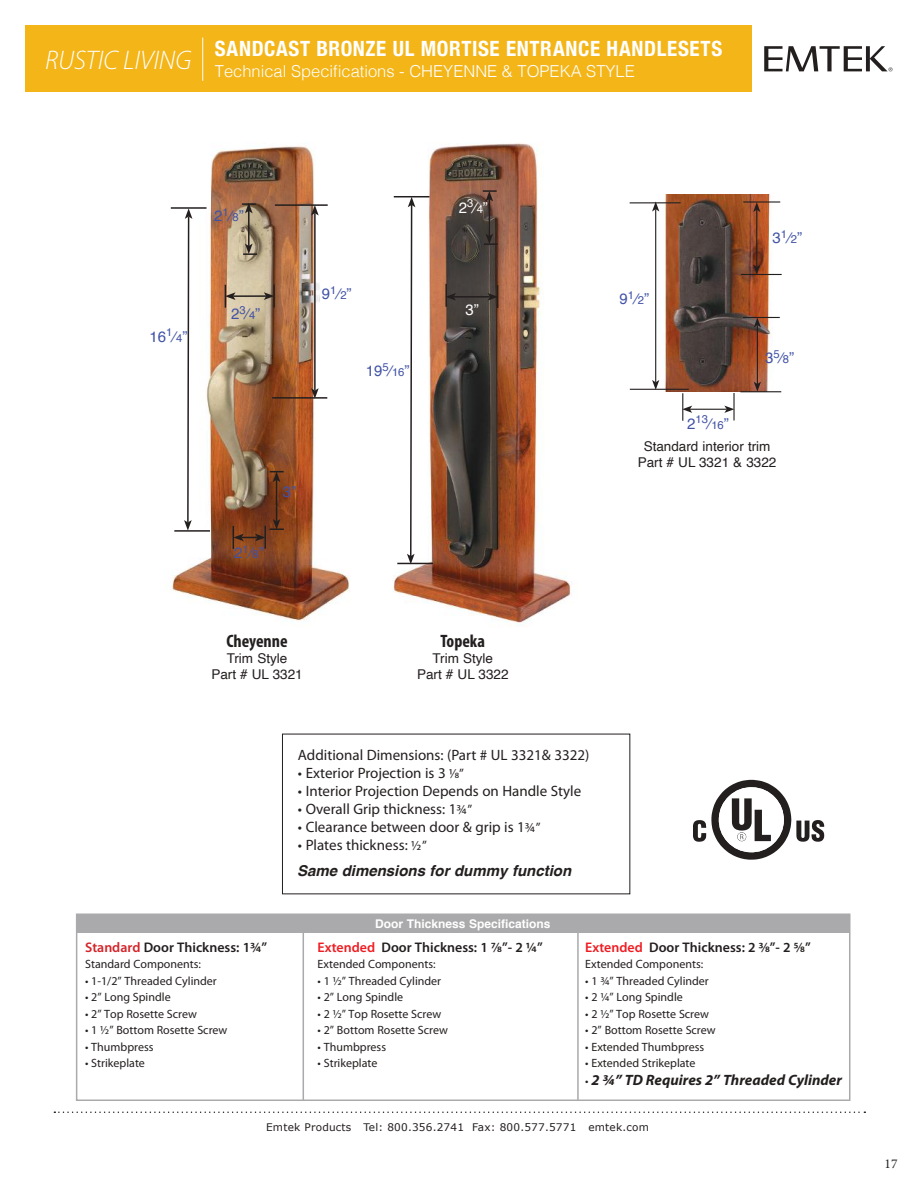
<style>
.page{position:relative;width:918px;height:1188px;background:#fff}
.page>*{position:absolute;margin:0;border:0;box-sizing:border-box;transform-origin:0 0}
.t1{font:italic 300 27px "Myriad Pro";color:#fff}
.t2{font:700 condensed 21px "Helvetica Neue";letter-spacing:.03em;color:#fff}
.t3{font:700 condensed 18px "Myriad Pro";color:#241f1f}
.t4{font:300 16.5px "Helvetica";color:#fff}
.t5{font:15px "Myriad Pro";color:#241f1f}
.t6{font:15px "Helvetica";color:#4152a5}
.t7{font:italic 700 15px "Myriad Pro";color:#241f1f}
.t8{font:italic 700 15px "Helvetica";color:#241f1f}
.t9{font:15px "Helvetica";color:#fff}
.t10{font:600 13.95px "Myriad Pro";color:#241f1f}
.t11{font:13.5px/16.2px "Helvetica";color:#241f1f;text-align:center}
.t12{font:13.5px "Minion Pro";color:#241f1f}
.t13{font:12px "Myriad Pro";color:#241f1f}
.t14{font:700 12px "Helvetica";color:#fff}
.t15{font:11.25px "Helvetica";color:#4152a5}
.t16{font:10.5px "Verdana";letter-spacing:.02em;color:#241f1f}
.s1{font-size:11.25px}
.s2{font-size:13.5px}
.s3{font-size:15px}
.s4{color:#d42429}
.s5{color:#ef1d23}
.s6{font-weight:400;font-style:normal;font-size:12px}
</style>
<div class="page">
<img style="left:170px;top:143px;width:180px;height:478px">
<img style="left:392px;top:143px;width:180px;height:482px">
<img style="left:659px;top:195px;width:115px;height:196px">
<svg style="left:764px;top:46px;width:128px;height:25px"></svg>
<svg style="left:54px;top:1112px;width:811px;height:1px"></svg>
<div style="left:26px;top:26px;width:726px;height:66px;background:#f3b518"></div>
<hr style="left:202px;top:38px;width:1px;height:43px;background:#fff">
<div style="left:77px;top:914px;width:773px;height:19px;background:#aaaaac"></div>
<div style="left:76px;top:914px;width:774px;height:187px;border:1px solid #aaaaac"></div>
<hr style="left:303px;top:924px;width:1px;height:177px;background:#aaaaac">
<hr style="left:577px;top:924px;width:2px;height:177px;background:#aaaaac">
<hr style="left:272px;top:397px;width:55px;height:2px;background:#241f1f">
<hr style="left:275px;top:204px;width:53px;height:2px;background:#241f1f">
<hr style="left:314px;top:213px;width:2px;height:178px;background:#241f1f">
<svg style="left:311px;top:205px;width:8px;height:11px"></svg>
<svg style="left:311px;top:388px;width:8px;height:11px"></svg>
<hr style="left:273px;top:285px;width:2px;height:22px;background:#241f1f">
<hr style="left:233px;top:295px;width:33px;height:2px;background:#241f1f">
<svg style="left:225px;top:285px;width:11px;height:23px"></svg>
<svg style="left:264px;top:292px;width:10px;height:8px"></svg>
<hr style="left:171px;top:207px;width:36px;height:2px;background:#241f1f">
<hr style="left:174px;top:530px;width:36px;height:2px;background:#241f1f">
<svg style="left:184px;top:208px;width:8px;height:323px"></svg>
<hr style="left:248px;top:211px;width:2px;height:35px;background:#241f1f">
<svg style="left:242px;top:203px;width:14px;height:10px"></svg>
<svg style="left:243px;top:244px;width:14px;height:11px"></svg>
<hr style="left:276px;top:480px;width:1px;height:41px;background:#241f1f">
<svg style="left:270px;top:471px;width:14px;height:11px"></svg>
<hr style="left:394px;top:196px;width:35px;height:1px;background:#241f1f">
<hr style="left:397px;top:563px;width:36px;height:1px;background:#241f1f">
<svg style="left:407px;top:197px;width:8px;height:366px"></svg>
<hr style="left:445px;top:284px;width:2px;height:23px;background:#241f1f">
<hr style="left:454px;top:296px;width:36px;height:2px;background:#241f1f">
<svg style="left:445px;top:293px;width:11px;height:8px"></svg>
<svg style="left:488px;top:285px;width:10px;height:23px"></svg>
<hr style="left:489px;top:199px;width:1px;height:37px;background:#241f1f">
<svg style="left:483px;top:190px;width:14px;height:11px"></svg>
<svg style="left:484px;top:234px;width:14px;height:11px"></svg>
<svg style="left:233px;top:519px;width:51px;height:30px;background:#7a3d1c"></svg>
<hr style="left:630px;top:202px;width:51px;height:1px;background:#241f1f">
<hr style="left:630px;top:389px;width:59px;height:1px;background:#241f1f">
<hr style="left:733px;top:393px;width:2px;height:27px;background:#241f1f">
<hr style="left:690px;top:409px;width:37px;height:1px;background:#241f1f">
<svg style="left:682px;top:393px;width:10px;height:28px"></svg>
<svg style="left:724px;top:406px;width:10px;height:7px"></svg>
<hr style="left:743px;top:317px;width:37px;height:1px;background:#241f1f">
<hr style="left:740px;top:391px;width:41px;height:1px;background:#241f1f">
<hr style="left:757px;top:325px;width:1px;height:59px;background:#241f1f">
<svg style="left:754px;top:318px;width:7px;height:10px"></svg>
<svg style="left:754px;top:382px;width:7px;height:10px"></svg>
<hr style="left:743px;top:201px;width:37px;height:2px;background:#241f1f">
<hr style="left:741px;top:274px;width:41px;height:1px;background:#241f1f">
<hr style="left:655px;top:209px;width:1px;height:173px;background:#241f1f">
<svg style="left:652px;top:202px;width:7px;height:10px"></svg>
<svg style="left:652px;top:380px;width:7px;height:10px"></svg>
<hr style="left:756px;top:210px;width:1px;height:57px;background:#241f1f">
<svg style="left:753px;top:202px;width:7px;height:10px"></svg>
<svg style="left:753px;top:265px;width:7px;height:9px"></svg>
<svg style="left:693px;top:780px;width:131px;height:80px"></svg>
<h1 class="t1" style="left:45px;top:44px;width:148px">RUSTIC LIVING</h1>
<h2 class="t2" style="left:215px;top:36px;width:509px">SANDCAST BRONZE UL MORTISE ENTRANCE HANDLESETS</h2>
<h3 class="t4" style="left:215px;top:57px;width:421px">Technical Specifications - CHEYENNE &amp; TOPEKA STYLE</h3>
<p class="t6" style="left:214px;top:210px;width:31px">2<sup>1</sup>⁄<span class="s1">8</span>”</p>
<p class="t6" style="left:149px;top:331px;width:40px">16<sup>1</sup>⁄<span class="s1">4</span>”</p>
<p class="t6" style="left:231px;top:308px;width:31px">2<sup>3</sup>⁄<span class="s1">4</span>”</p>
<p class="t6" style="left:322px;top:288px;width:31px">9<sup>1</sup>⁄<span class="s1">2</span>”</p>
<p class="t6" style="left:366px;top:365px;width:45px">19<sup>5</sup>⁄<span class="s1">16</span>”</p>
<p class="t9" style="left:459px;top:202px;width:31px">2<sup>3</sup>⁄<span class="s1">4</span>”</p>
<p class="t9" style="left:465px;top:303px;width:15px">3”</p>
<p class="t6" style="left:234px;top:547px;width:31px">2<sup>1</sup>⁄<span class="s1">8</span>”</p>
<p class="t6" style="left:283px;top:486px;width:15px">3”</p>
<h3 class="t3" style="left:226px;top:634px;width:63px">Cheyenne</h3>
<p class="t11" style="left:211px;top:651px;width:93px">Trim Style<br>Part # UL 3321</p>
<h3 class="t3" style="left:440px;top:634px;width:46px">Topeka</h3>
<p class="t11" style="left:417px;top:651px;width:93px">Trim Style<br>Part # UL 3322</p>
<p class="t5" style="left:298px;top:749px;width:293px">Additional Dimensions: (Part # UL 3321&amp; 3322)</p>
<p class="t5" style="left:298px;top:767px;width:168px">• Exterior Projection is 3 <span class="s2">1/8”</span></p>
<p class="t5" style="left:298px;top:785px;width:285px">• Interior Projection Depends on Handle Style</p>
<p class="t5" style="left:298px;top:803px;width:176px">• Overall Grip thickness: 1<span class="s2">3/4”</span></p>
<p class="t5" style="left:298px;top:821px;width:244px">• Clearance between door &amp; grip is 1<span class="s2">3/4”</span></p>
<p class="t5" style="left:298px;top:839px;width:131px">• Plates thickness: <span class="s2">1⁄2”</span></p>
<p class="t8" style="left:297px;top:865px;width:276px">Same dimensions for dummy function</p>
<p class="t14" style="left:375px;top:919px;width:177px">Door Thickness Specifications</p>
<p class="t6" style="left:620px;top:293px;width:31px">9<sup>1</sup>⁄<span class="s1">2</span>”</p>
<p class="t6" style="left:773px;top:232px;width:31px">3<sup>1</sup>⁄<span class="s1">2</span>”</p>
<p class="t15" style="left:687px;top:418px;width:43px"><span class="s3">2</span>13<span class="s3">⁄</span>16<span class="s3">”</span></p>
<p class="t6" style="left:765px;top:352px;width:31px">3<sup>5</sup>⁄<span class="s1">8</span>”</p>
<p class="t11" style="left:638px;top:439px;width:140px">Standard interior trim<br>Part # UL 3321 &amp; 3322</p>
<p class="t10" style="left:85px;top:939px;width:184px"><span class="s4">Standard</span> Door Thickness: 13⁄4”</p>
<p class="t13" style="left:85px;top:960px;width:117px">Standard Components:</p>
<p class="t13" style="left:85px;top:976px;width:133px">• 1-1/2” Threaded Cylinder</p>
<p class="t13" style="left:85px;top:993px;width:87px">• 2” Long Spindle</p>
<p class="t13" style="left:85px;top:1009px;width:113px">• 2” Top Rosette Screw</p>
<p class="t13" style="left:85px;top:1026px;width:144px">• 1 1⁄2” Bottom Rosette Screw</p>
<p class="t13" style="left:85px;top:1042px;width:70px">• Thumbpress</p>
<p class="t13" style="left:85px;top:1059px;width:61px">• Strikeplate</p>
<p class="t10" style="left:318px;top:939px;width:227px"><span class="s5">Extended</span> Door Thickness: 1 7/8”- 2 1⁄4”</p>
<p class="t13" style="left:318px;top:960px;width:119px">Extended Components:</p>
<p class="t13" style="left:318px;top:976px;width:125px">• 1 1⁄2” Threaded Cylinder</p>
<p class="t13" style="left:318px;top:993px;width:87px">• 2” Long Spindle</p>
<p class="t13" style="left:318px;top:1009px;width:125px">• 2 1⁄2” Top Rosette Screw</p>
<p class="t13" style="left:318px;top:1026px;width:132px">• 2” Bottom Rosette Screw</p>
<p class="t13" style="left:318px;top:1042px;width:70px">• Thumbpress</p>
<p class="t13" style="left:318px;top:1059px;width:61px">• Strikeplate</p>
<p class="t10" style="left:585px;top:939px;width:227px"><span class="s5">Extended</span> Door Thickness: 2 3/8”- 2 5/8”</p>
<p class="t13" style="left:585px;top:960px;width:119px">Extended Components:</p>
<p class="t13" style="left:585px;top:976px;width:125px">• 1 3/4” Threaded Cylinder</p>
<p class="t13" style="left:585px;top:993px;width:99px">• 2 1/4” Long Spindle</p>
<p class="t13" style="left:585px;top:1009px;width:125px">• 2 1⁄2” Top Rosette Screw</p>
<p class="t13" style="left:585px;top:1026px;width:132px">• 2” Bottom Rosette Screw</p>
<p class="t13" style="left:585px;top:1042px;width:120px">• Extended Thumbpress</p>
<p class="t13" style="left:585px;top:1059px;width:112px">• Extended Strikeplate</p>
<p class="t7" style="left:585px;top:1074px;width:258px"><span class="s6">•</span> 2 ¾” TD Requires 2” Threaded Cylinder</p>
<p class="t16" style="left:266px;top:1123px;width:384px">Emtek Products Tel: 800.356.2741 Fax: 800.577.5771 emtek.com</p>
<p class="t12" style="left:885px;top:1156px;width:14px">17</p>
</div>
